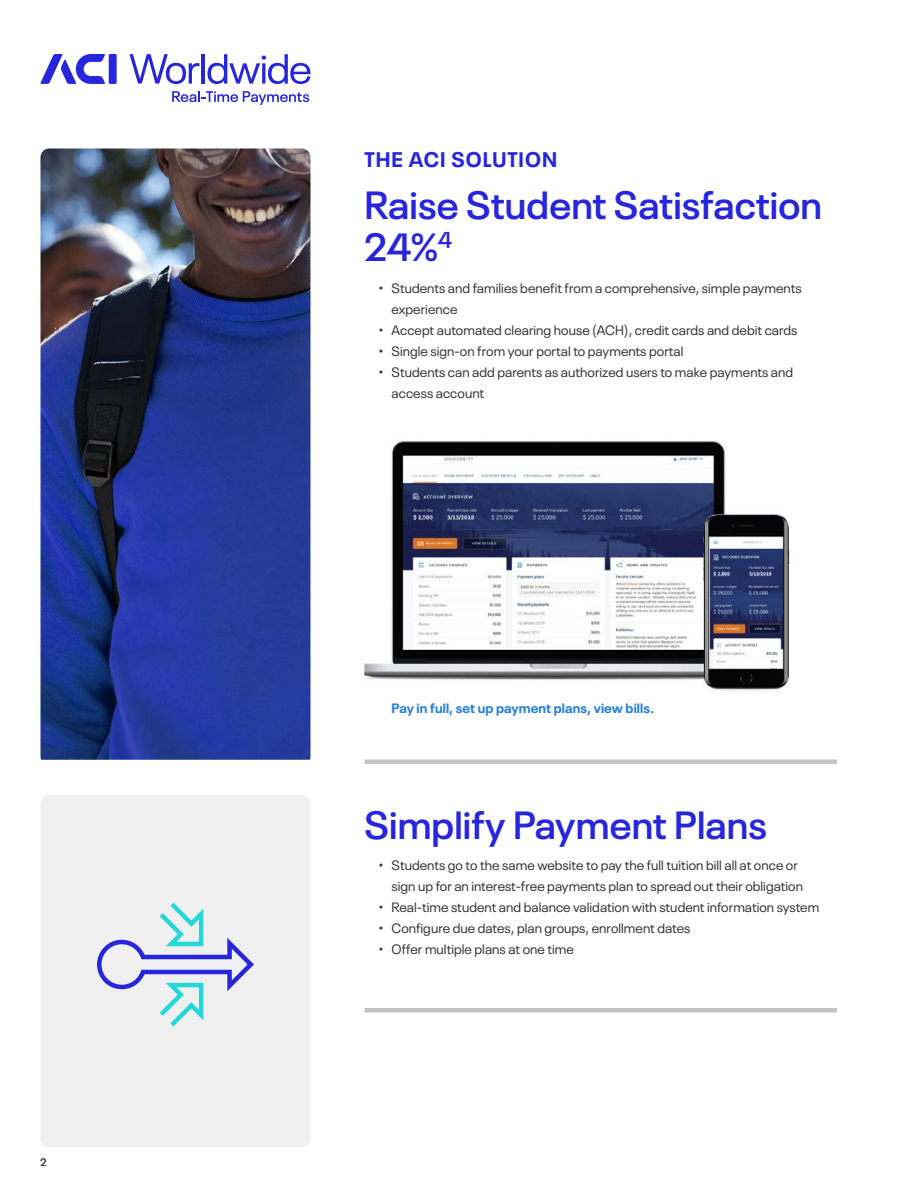
<style>
.page{position:relative;width:918px;height:1188px;background:#fff}
.page>*{position:absolute;margin:0;border:0;box-sizing:border-box;transform-origin:0 0}
.t1{font:600 39px/42px "Neue Plak";letter-spacing:.005em;color:#2726dd}
.t2{font:700 21px "Neue Plak";letter-spacing:.05em;color:#2726dd}
.t3{font:13.5px/21px "Neue Plak";letter-spacing:.005em;color:#333132}
.t4{font:700 13.5px "Neue Plak";letter-spacing:.01em;color:#2680da}
.t5{font:10.5px "Neue Plak";color:#333132}
</style>
<div class="page">
<img style="left:364px;top:440px;width:426px;height:251px">
<img style="left:40px;top:148px;width:270px;height:612px">
<div style="left:40px;top:795px;width:270px;height:352px;background:#f0f0f0;border-radius:9px"></div>
<div style="left:109px;top:54px;width:8px;height:30px;background:#2726dd"></div>
<svg style="left:40px;top:54px;width:65px;height:30px"></svg>
<svg style="left:129px;top:54px;width:70px;height:30px"></svg>
<hr style="left:202px;top:54px;width:3px;height:30px;background:#2726dd">
<svg style="left:207px;top:54px;width:104px;height:30px"></svg>
<svg style="left:172px;top:91px;width:137px;height:14px"></svg>
<div style="left:364px;top:759px;width:473px;height:5px;background:#c3c4c8"></div>
<hr style="left:364px;top:1008px;width:473px;height:4px;background:#c3c4c8">
<svg style="left:97px;top:902px;width:157px;height:125px"></svg>
<p class="t5" style="left:40px;top:1155px;width:7px">2</p>
<h2 class="t2" style="left:364px;top:142px;width:194px">THE ACI SOLUTION</h2>
<h1 class="t1" style="left:364px;top:180px;width:459px">Raise Student Satisfaction<br>24%<sup>4</sup></h1>
<p class="t3" style="left:392px;top:276px;width:412px;text-indent:-14px">• Students and families benefit from a comprehensive, simple payments experience</p>
<p class="t3" style="left:378px;top:318px;width:421px">• Accept automated clearing house (ACH), credit cards and debit cards</p>
<p class="t3" style="left:378px;top:339px;width:307px">• Single sign-on from your portal to payments portal</p>
<p class="t3" style="left:392px;top:360px;width:403px;text-indent:-14px">• Students can add parents as authorized users to make payments and access account</p>
<p class="t4" style="left:392px;top:697px;width:264px">Pay in full, set up payment plans, view bills.</p>
<h1 class="t1" style="left:364px;top:800px;width:404px">Simplify Payment Plans</h1>
<p class="t3" style="left:392px;top:853px;width:413px;text-indent:-14px">• Students go to the same website to pay the full tuition bill all at once or sign up for an interest-free payments plan to spread out their obligation</p>
<p class="t3" style="left:378px;top:895px;width:443px">• Real-time student and balance validation with student information system</p>
<p class="t3" style="left:378px;top:916px;width:314px">• Configure due dates, plan groups, enrollment dates</p>
<p class="t3" style="left:378px;top:937px;width:197px">• Offer multiple plans at one time</p>
</div>
